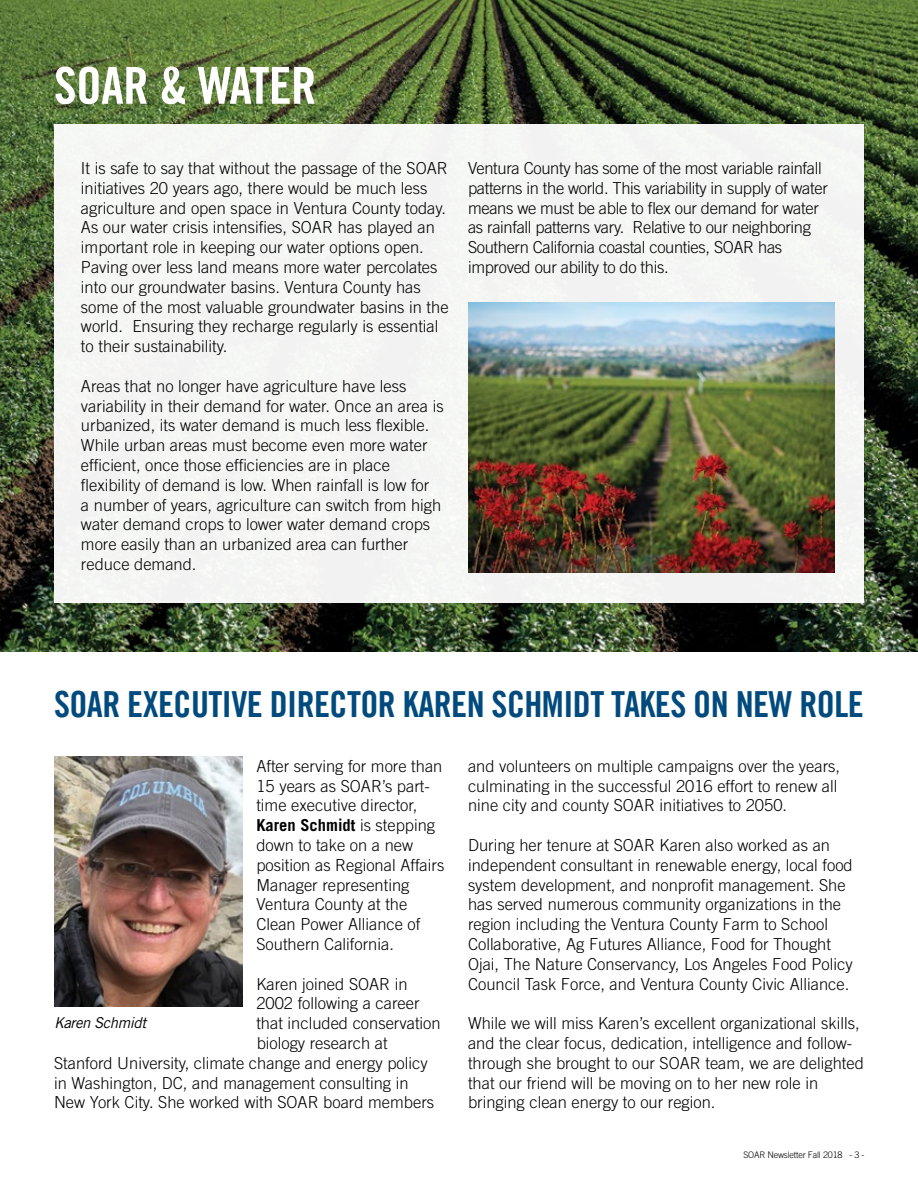
<style>
.page{position:relative;width:918px;height:1188px;background:#fff}
.page>*{position:absolute;margin:0;border:0;box-sizing:border-box;transform-origin:0 0}
.t1{font:51px "Trade Gothic LT Com Bd Cn 20";letter-spacing:-.01em;color:#fff}
.t2{font:36px "Trade Gothic LT Com Bd Cn 20";letter-spacing:-.015em;color:#004a7d}
.t3{font:300 16.5px/19.8px "Trade Gothic LT Com";color:#000}
.t4{font:300 16.5px/19.8px "Trade Gothic LT Com";letter-spacing:-.02em;color:#000}
.t5{font:italic 15px "Trade Gothic LT Com";letter-spacing:-.03em;color:#000}
.t6{font:300 9px "Trade Gothic LT Com";letter-spacing:-.02em;color:#000}
.s1{font-weight:700}
</style>
<div class="page">
<img style="left:0;top:0;width:918px;height:652px">
<div style="left:54px;top:124px;width:810px;height:479px;background:#f5f6f4"></div>
<img style="left:468px;top:302px;width:366px;height:270px">
<img style="left:54px;top:756px;width:189px;height:251px">
<h1 class="t1" style="left:54px;top:55px;width:264px">SOAR &amp; WATER</h1>
<p class="t3" style="left:81px;top:158px;width:369px">It is safe to say that without the passage of the SOAR initiatives 20 years ago, there would be much less agriculture and open space in Ventura County today.<br>As our water crisis intensifies, SOAR has played an important role in keeping our water options open.<br>Paving over less land means more water percolates into our groundwater basins. Ventura County has some of the most valuable groundwater basins in the world. Ensuring they recharge regularly is essential to their sustainability.</p>
<p class="t3" style="left:81px;top:376px;width:364px">Areas that no longer have agriculture have less variability in their demand for water. Once an area is urbanized, its water demand is much less flexible.<br>While urban areas must become even more water efficient, once those efficiencies are in place flexibility of demand is low. When rainfall is low for<br>a number of years, agriculture can switch from high water demand crops to lower water demand crops more easily than an urbanized area can further reduce demand.</p>
<p class="t4" style="left:468px;top:158px;width:361px">Ventura County has some of the most variable rainfall patterns in the world. This variability in supply of water means we must be able to flex our demand for water as rainfall patterns vary. Relative to our neighboring Southern California coastal counties, SOAR has improved our ability to do this.</p>
<h2 class="t2" style="left:54px;top:682px;width:811px">SOAR EXECUTIVE DIRECTOR KAREN SCHMIDT TAKES ON NEW ROLE</h2>
<p class="t3" style="left:256px;top:756px;width:189px">After serving for more than<br>15 years as SOAR’s part&shy;time executive director,<br><span class="s1">Karen Schmidt</span> is stepping down to take on a new position as Regional Affairs<br>Manager representing<br>Ventura County at the<br>Clean Power Alliance of<br>Southern California.</p>
<p class="t3" style="left:256px;top:974px;width:153px">Karen joined SOAR in</p>
<p class="t3" style="left:256px;top:994px;width:165px">2002 following a career</p>
<p class="t3" style="left:256px;top:1013px;width:186px">that included conservation</p>
<p class="t3" style="left:257px;top:1033px;width:133px">biology research at</p>
<p class="t3" style="left:54px;top:1053px;width:375px">Stanford University, climate change and energy policy</p>
<p class="t3" style="left:54px;top:1073px;width:356px">in Washington, DC, and management consulting in</p>
<p class="t3" style="left:54px;top:1093px;width:382px">New York City. She worked with SOAR board members</p>
<p class="t5" style="left:54px;top:1013px;width:94px">Karen Schmidt</p>
<p class="t3" style="left:468px;top:756px;width:374px">and volunteers on multiple campaigns over the years, culminating in the successful 2016 effort to renew all nine city and county SOAR initiatives to 2050.</p>
<p class="t3" style="left:468px;top:835px;width:386px">During her tenure at SOAR Karen also worked as an independent consultant in renewable energy, local food system development, and nonprofit management. She has served numerous community organizations in the region including the Ventura County Farm to School Collaborative, Ag Futures Alliance, Food for Thought Ojai, The Nature Conservancy, Los Angeles Food Policy Council Task Force, and Ventura County Civic Alliance.</p>
<p class="t3" style="left:468px;top:1013px;width:397px">While we will miss Karen’s excellent organizational skills, and the clear focus, dedication, intelligence and follow&shy;through she brought to our SOAR team, we are delighted that our friend will be moving on to her new role in bringing clean energy to our region.</p>
<p class="t6" style="left:743px;top:1149px;width:123px">SOAR Newsletter Fall 2018 - 3 -</p>
</div>
